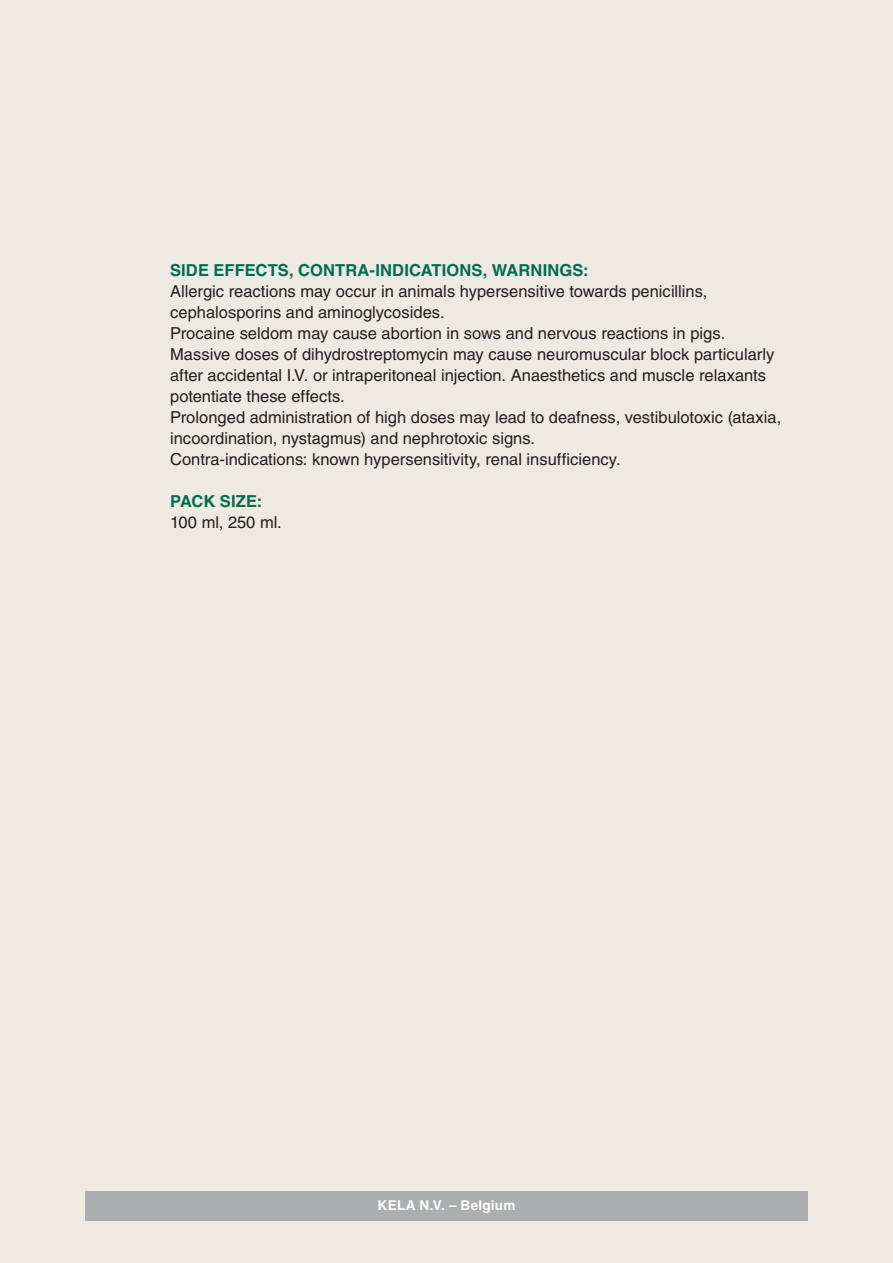
<style>
.page{position:relative;width:893px;height:1263px;background:#eee9e1}
.page>*{position:absolute;margin:0;border:0;box-sizing:border-box;transform-origin:0 0}
.t1{font:16.5px/21px "Helvetica LT Std";color:#231f20}
.t2{font:700 16.5px "Helvetica LT Std";letter-spacing:.005em;color:#006e51}
.t3{font:700 13.5px "Helvetica LT Std";letter-spacing:.02em;color:#fff}
</style>
<div class="page">
<div style="left:85px;top:1191px;width:723px;height:29px;background:#adaeaf"></div>
<p class="t2" style="left:170px;top:260px;width:420px">SIDE EFFECTS, CONTRA-INDICATIONS, WARNINGS:</p>
<p class="t1" style="left:170px;top:281px;width:613px">Allergic reactions may occur in animals hypersensitive towards penicillins, cephalosporins and aminoglycosides.<br>Procaine seldom may cause abortion in sows and nervous reactions in pigs.<br>Massive doses of dihydrostreptomycin may cause neuromuscular block particularly after accidental I.V. or intraperitoneal injection. Anaesthetics and muscle relaxants potentiate these effects.<br>Prolonged administration of high doses may lead to deafness, vestibulotoxic (ataxia, incoordination, nystagmus) and nephrotoxic signs.<br>Contra-indications: known hypersensitivity, renal insufficiency.</p>
<p class="t2" style="left:170px;top:491px;width:94px">PACK SIZE:</p>
<p class="t1" style="left:170px;top:512px;width:113px">100 ml, 250 ml.</p>
<p class="t3" style="left:378px;top:1197px;width:139px">KELA N.V. – Belgium</p>
</div>
